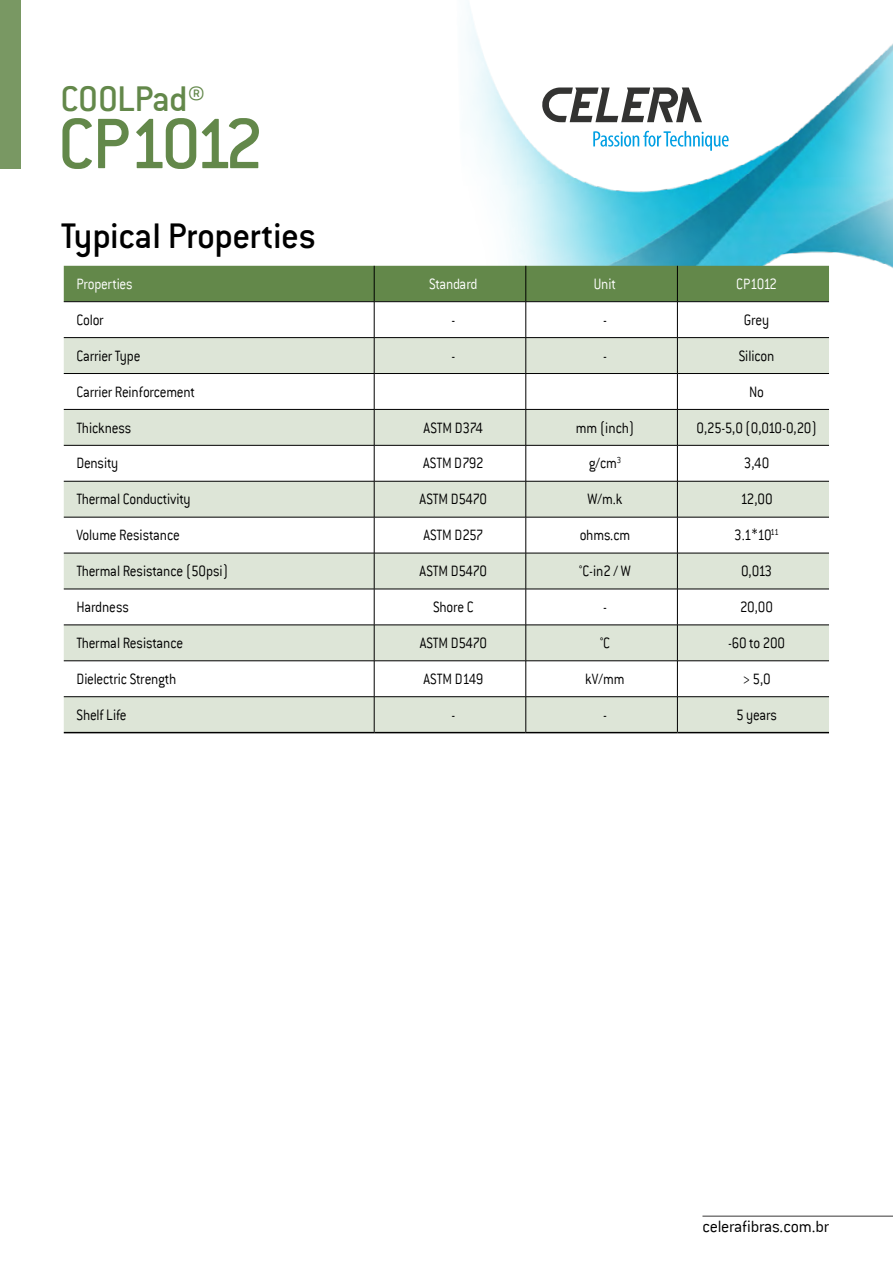
<style>
.page{position:relative;width:893px;height:1263px;background:#fff}
.page>*{position:absolute;margin:0;border:0;box-sizing:border-box;transform-origin:0 0}
.t1{font:78.3px "Conduit ITC Medium";letter-spacing:-.09em;color:#63884a}
.t2{font:39.15px "Conduit ITC Medium";letter-spacing:-.02em;color:#63884a}
.t3{font:39px "Conduit ITC Medium";letter-spacing:-.015em;color:#000}
.t4{font:300 18px "Conduit ITC";letter-spacing:-.015em;color:#000}
.t5{font:300 16.5px "Conduit ITC";letter-spacing:-.01em;color:#000;scale:.9 1}
.t6{font:300 16.5px "Conduit ITC";letter-spacing:-.015em;color:#fff;scale:.9 1}
</style>
<div class="page">
<img style="left:292px;top:3px;width:601px;height:265px">
<hr style="left:702px;top:1215px;width:191px;height:2px;background:#646363">
<div style="left:0;top:0;width:21px;height:169px;background:#799863"></div>
<svg style="left:541px;top:87px;width:161px;height:35px"></svg>
<svg style="left:593px;top:131px;width:136px;height:20px"></svg>
<div style="left:64px;top:266px;width:765px;height:35px;background:#63884a"></div>
<svg style="left:64px;top:338px;width:765px;height:394px;fill:#dde5d7"></svg>
<hr style="left:64px;top:301px;width:310px;height:1px;background:#000">
<hr style="left:374px;top:301px;width:152px;height:1px;background:#000">
<hr style="left:526px;top:301px;width:151px;height:1px;background:#000">
<hr style="left:677px;top:301px;width:152px;height:1px;background:#000">
<hr style="left:64px;top:337px;width:310px;height:1px;background:#000">
<hr style="left:374px;top:337px;width:152px;height:1px;background:#000">
<hr style="left:526px;top:337px;width:151px;height:1px;background:#000">
<hr style="left:677px;top:337px;width:152px;height:1px;background:#000">
<hr style="left:64px;top:373px;width:310px;height:1px;background:#000">
<hr style="left:374px;top:373px;width:152px;height:1px;background:#000">
<hr style="left:526px;top:373px;width:151px;height:1px;background:#000">
<hr style="left:677px;top:373px;width:152px;height:1px;background:#000">
<hr style="left:64px;top:409px;width:310px;height:1px;background:#000">
<hr style="left:374px;top:409px;width:152px;height:1px;background:#000">
<hr style="left:526px;top:409px;width:151px;height:1px;background:#000">
<hr style="left:677px;top:409px;width:152px;height:1px;background:#000">
<hr style="left:64px;top:445px;width:310px;height:1px;background:#000">
<hr style="left:374px;top:445px;width:152px;height:1px;background:#000">
<hr style="left:526px;top:445px;width:151px;height:1px;background:#000">
<hr style="left:677px;top:445px;width:152px;height:1px;background:#000">
<hr style="left:64px;top:481px;width:310px;height:1px;background:#000">
<hr style="left:374px;top:481px;width:152px;height:1px;background:#000">
<hr style="left:526px;top:481px;width:151px;height:1px;background:#000">
<hr style="left:677px;top:481px;width:152px;height:1px;background:#000">
<hr style="left:64px;top:517px;width:310px;height:1px;background:#000">
<hr style="left:374px;top:517px;width:152px;height:1px;background:#000">
<hr style="left:526px;top:517px;width:151px;height:1px;background:#000">
<hr style="left:677px;top:517px;width:152px;height:1px;background:#000">
<hr style="left:64px;top:553px;width:310px;height:1px;background:#000">
<hr style="left:374px;top:553px;width:152px;height:1px;background:#000">
<hr style="left:526px;top:553px;width:151px;height:1px;background:#000">
<hr style="left:677px;top:553px;width:152px;height:1px;background:#000">
<hr style="left:64px;top:589px;width:310px;height:1px;background:#000">
<hr style="left:374px;top:589px;width:152px;height:1px;background:#000">
<hr style="left:526px;top:589px;width:151px;height:1px;background:#000">
<hr style="left:677px;top:589px;width:152px;height:1px;background:#000">
<hr style="left:64px;top:625px;width:310px;height:1px;background:#000">
<hr style="left:374px;top:625px;width:152px;height:1px;background:#000">
<hr style="left:526px;top:625px;width:151px;height:1px;background:#000">
<hr style="left:677px;top:625px;width:152px;height:1px;background:#000">
<hr style="left:64px;top:660px;width:310px;height:1px;background:#000">
<hr style="left:374px;top:660px;width:152px;height:1px;background:#000">
<hr style="left:526px;top:660px;width:151px;height:1px;background:#000">
<hr style="left:677px;top:660px;width:152px;height:1px;background:#000">
<hr style="left:64px;top:696px;width:310px;height:1px;background:#000">
<hr style="left:374px;top:696px;width:152px;height:1px;background:#000">
<hr style="left:526px;top:696px;width:151px;height:1px;background:#000">
<hr style="left:677px;top:696px;width:152px;height:1px;background:#000">
<hr style="left:374px;top:266px;width:1px;height:35px;background:#000">
<hr style="left:526px;top:266px;width:1px;height:35px;background:#000">
<hr style="left:677px;top:266px;width:1px;height:35px;background:#000">
<hr style="left:374px;top:302px;width:1px;height:35px;background:#000">
<hr style="left:526px;top:302px;width:1px;height:35px;background:#000">
<hr style="left:677px;top:302px;width:1px;height:35px;background:#000">
<hr style="left:374px;top:338px;width:1px;height:35px;background:#000">
<hr style="left:526px;top:338px;width:1px;height:35px;background:#000">
<hr style="left:677px;top:338px;width:1px;height:35px;background:#000">
<hr style="left:374px;top:374px;width:1px;height:35px;background:#000">
<hr style="left:526px;top:374px;width:1px;height:35px;background:#000">
<hr style="left:677px;top:374px;width:1px;height:35px;background:#000">
<hr style="left:374px;top:410px;width:1px;height:35px;background:#000">
<hr style="left:526px;top:410px;width:1px;height:35px;background:#000">
<hr style="left:677px;top:410px;width:1px;height:35px;background:#000">
<hr style="left:374px;top:445px;width:1px;height:36px;background:#000">
<hr style="left:526px;top:445px;width:1px;height:36px;background:#000">
<hr style="left:677px;top:445px;width:1px;height:36px;background:#000">
<hr style="left:374px;top:481px;width:1px;height:36px;background:#000">
<hr style="left:526px;top:481px;width:1px;height:36px;background:#000">
<hr style="left:677px;top:481px;width:1px;height:36px;background:#000">
<hr style="left:374px;top:517px;width:1px;height:36px;background:#000">
<hr style="left:526px;top:517px;width:1px;height:36px;background:#000">
<hr style="left:677px;top:517px;width:1px;height:36px;background:#000">
<hr style="left:374px;top:553px;width:1px;height:36px;background:#000">
<hr style="left:526px;top:553px;width:1px;height:36px;background:#000">
<hr style="left:677px;top:553px;width:1px;height:36px;background:#000">
<hr style="left:374px;top:589px;width:1px;height:36px;background:#000">
<hr style="left:526px;top:589px;width:1px;height:36px;background:#000">
<hr style="left:677px;top:589px;width:1px;height:36px;background:#000">
<hr style="left:374px;top:625px;width:1px;height:36px;background:#000">
<hr style="left:526px;top:625px;width:1px;height:36px;background:#000">
<hr style="left:677px;top:625px;width:1px;height:36px;background:#000">
<hr style="left:374px;top:661px;width:1px;height:35px;background:#000">
<hr style="left:526px;top:661px;width:1px;height:35px;background:#000">
<hr style="left:677px;top:661px;width:1px;height:35px;background:#000">
<hr style="left:374px;top:697px;width:1px;height:35px;background:#000">
<hr style="left:526px;top:697px;width:1px;height:35px;background:#000">
<hr style="left:677px;top:697px;width:1px;height:35px;background:#000">
<hr style="left:64px;top:732px;width:310px;height:1px;background:#000">
<hr style="left:374px;top:732px;width:152px;height:1px;background:#000">
<hr style="left:526px;top:732px;width:151px;height:1px;background:#000">
<hr style="left:677px;top:732px;width:152px;height:1px;background:#000">
<h2 class="t2" style="left:61px;top:75px;width:146px">COOLPad®</h2>
<h1 class="t1" style="left:58px;top:96px;width:208px">CP1012</h1>
<h3 class="t3" style="left:61px;top:212px;width:256px">Typical Properties</h3>
<p class="t6" style="left:77px;top:275px;width:64px">Properties</p>
<p class="t6" style="left:429px;top:275px;width:55px">Standard</p>
<p class="t6" style="left:594px;top:275px;width:26px">Unit</p>
<p class="t6" style="left:736px;top:275px;width:47px">CP1012</p>
<p class="t5" style="left:77px;top:311px;width:32px">Color</p>
<p class="t5" style="left:451px;top:311px;width:6px">-</p>
<p class="t5" style="left:603px;top:311px;width:6px">-</p>
<p class="t5" style="left:744px;top:311px;width:30px">Grey</p>
<p class="t5" style="left:77px;top:347px;width:73px">Carrier Type</p>
<p class="t5" style="left:451px;top:347px;width:6px">-</p>
<p class="t5" style="left:603px;top:347px;width:6px">-</p>
<p class="t5" style="left:739px;top:347px;width:41px">Silicon</p>
<p class="t5" style="left:77px;top:382px;width:133px">Carrier Reinforcement</p>
<p class="t5" style="left:749px;top:382px;width:18px">No</p>
<p class="t5" style="left:77px;top:418px;width:62px">Thickness</p>
<p class="t5" style="left:424px;top:418px;width:68px">ASTM D374</p>
<p class="t5" style="left:576px;top:418px;width:66px">mm (inch)</p>
<p class="t5" style="left:696px;top:418px;width:135px">0,25-5,0 (0,010-0,20)</p>
<p class="t5" style="left:77px;top:454px;width:48px">Density</p>
<p class="t5" style="left:423px;top:454px;width:69px">ASTM D792</p>
<p class="t5" style="left:589px;top:454px;width:38px">g/cm<sup>3</sup></p>
<p class="t5" style="left:744px;top:454px;width:30px">3,40</p>
<p class="t5" style="left:77px;top:490px;width:128px">Thermal Conductivity</p>
<p class="t5" style="left:420px;top:490px;width:76px">ASTM D5470</p>
<p class="t5" style="left:587px;top:490px;width:40px">W/m.k</p>
<p class="t5" style="left:741px;top:490px;width:37px">12,00</p>
<p class="t5" style="left:77px;top:526px;width:116px">Volume Resistance</p>
<p class="t5" style="left:423px;top:526px;width:68px">ASTM D257</p>
<p class="t5" style="left:580px;top:526px;width:58px">ohms.cm</p>
<p class="t5" style="left:734px;top:526px;width:51px">3.1*10<sup>11</sup></p>
<p class="t5" style="left:77px;top:562px;width:170px">Thermal Resistance (50psi)</p>
<p class="t5" style="left:420px;top:562px;width:76px">ASTM D5470</p>
<p class="t5" style="left:579px;top:562px;width:59px">°C-in2 / W</p>
<p class="t5" style="left:741px;top:562px;width:36px">0,013</p>
<p class="t5" style="left:77px;top:598px;width:60px">Hardness</p>
<p class="t5" style="left:433px;top:598px;width:47px">Shore C</p>
<p class="t5" style="left:603px;top:598px;width:6px">-</p>
<p class="t5" style="left:740px;top:598px;width:38px">20,00</p>
<p class="t5" style="left:77px;top:634px;width:120px">Thermal Resistance</p>
<p class="t5" style="left:420px;top:634px;width:76px">ASTM D5470</p>
<p class="t5" style="left:600px;top:634px;width:13px">°C</p>
<p class="t5" style="left:728px;top:634px;width:65px">-60 to 200</p>
<p class="t5" style="left:77px;top:670px;width:112px">Dielectric Strength</p>
<p class="t5" style="left:423px;top:670px;width:68px">ASTM D149</p>
<p class="t5" style="left:585px;top:670px;width:45px">kV/mm</p>
<p class="t5" style="left:742px;top:670px;width:33px">&gt; 5,0</p>
<p class="t5" style="left:77px;top:706px;width:57px">Shelf Life</p>
<p class="t5" style="left:451px;top:706px;width:6px">-</p>
<p class="t5" style="left:603px;top:706px;width:6px">-</p>
<p class="t5" style="left:736px;top:706px;width:47px">5 years</p>
<p class="t4" style="left:702px;top:1216px;width:128px">celerafibras.com.br</p>
</div>
